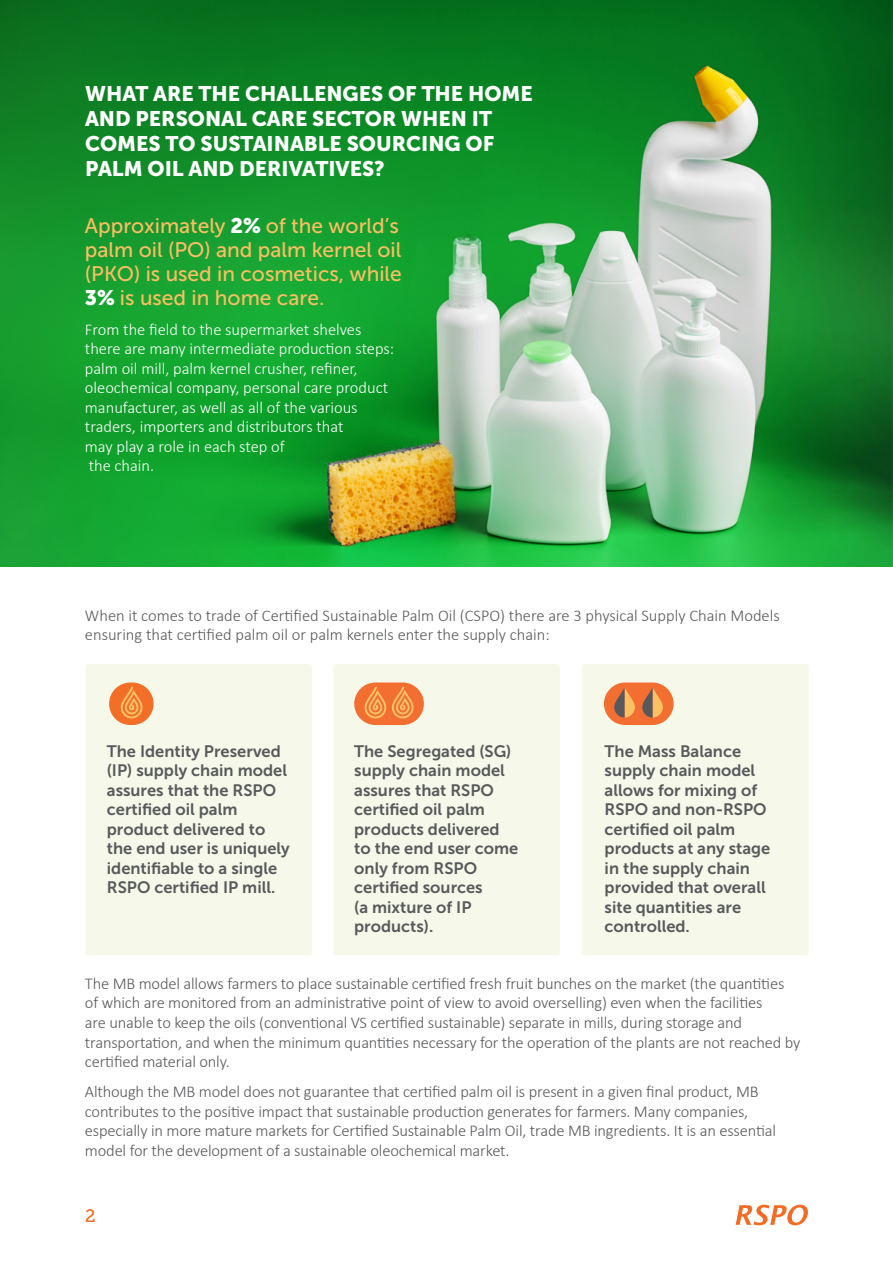
<style>
.page{position:relative;width:893px;height:1263px;background:#fff}
.page>*{position:absolute;margin:0;border:0;box-sizing:border-box;transform-origin:0 0}
.t1{font:21px/25.2px "Museo Sans 900";color:#fff}
.t2{font:21px/24px "Museo Sans 500";color:#fcbf62}
.t3{font:18px "Museo Slab 500";color:#f36b24}
.t4{font:300 16.5px/19.5px "Calibri";letter-spacing:-.01em;color:#58595b}
.t5{font:16.5px/19.5px "Museo Sans 700";color:#58595b}
.t6{font:300 16.5px/19.5px "Calibri";color:#fff}
.s1{font-family:"Museo Sans 900";color:#fff}
</style>
<div class="page">
<svg style="left:736px;top:1205px;width:72px;height:20px"></svg>
<img style="left:0;top:0;width:893px;height:567px">
<div style="left:86px;top:664px;width:226px;height:291px;background:#f6f9ea;border-radius:3px"></div>
<div style="left:333px;top:664px;width:227px;height:291px;background:#f6f9ea;border-radius:3px"></div>
<div style="left:582px;top:664px;width:227px;height:291px;background:#f6f9ea;border-radius:3px"></div>
<div style="left:109px;top:682px;width:45px;height:43px;background:#f36e27;border-radius:21px"></div>
<svg style="left:121px;top:686px;width:21px;height:32px"></svg>
<div style="left:354px;top:682px;width:70px;height:43px;background:#f36e31;border-radius:21px"></div>
<svg style="left:365px;top:686px;width:21px;height:32px"></svg>
<svg style="left:392px;top:686px;width:22px;height:32px"></svg>
<div style="left:604px;top:682px;width:70px;height:43px;background:#f36e31;border-radius:21px"></div>
<svg style="left:642px;top:687px;width:21px;height:31px"></svg>
<svg style="left:614px;top:687px;width:21px;height:31px"></svg>
<p class="t1" style="left:85px;top:81px;width:449px">WHAT ARE THE CHALLENGES OF THE HOME<br>AND PERSONAL CARE SECTOR WHEN IT<br>COMES TO SUSTAINABLE SOURCING OF<br>PALM OIL AND DERIVATIVES?</p>
<p class="t2" style="left:85px;top:213px;width:318px">Approximately <span class="s1">2%</span> of the world’s palm oil (PO) and palm kernel oil (PKO) is used in cosmetics, while<br><span class="s1">3%</span> is used in home care.</p>
<p class="t6" style="left:85px;top:319px;width:311px">From the field to the supermarket shelves there are many intermediate production steps: palm oil mill, palm kernel crusher, refiner, oleochemical company, personal care product manufacturer, as well as all of the various traders, importers and distributors that<br>may play a role in each step of<br>the chain.</p>
<p class="t4" style="left:85px;top:605px;width:696px">When it comes to trade of Certified Sustainable Palm Oil (CSPO) there are 3 physical Supply Chain Models ensuring that certified palm oil or palm kernels enter the supply chain:</p>
<p class="t5" style="left:107px;top:741px;width:184px">The Identity Preserved (IP) supply chain model assures that the RSPO certified oil palm product delivered to the end user is uniquely identifiable to a single<br>RSPO certified IP mill.</p>
<p class="t5" style="left:354px;top:741px;width:166px">The Segregated (SG) supply chain model assures that RSPO certified oil palm products delivered to the end user come only from RSPO certified sources<br>(a mixture of IP products).</p>
<p class="t5" style="left:605px;top:741px;width:167px">The Mass Balance supply chain model allows for mixing of<br>RSPO and non-RSPO certified oil palm products at any stage in the supply chain provided that overall site quantities are controlled.</p>
<p class="t4" style="left:85px;top:973px;width:717px">The MB model allows farmers to place sustainable certified fresh fruit bunches on the market (the quantities of which are monitored from an administrative point of view to avoid overselling) even when the facilities<br>are unable to keep the oils (conventional VS certified sustainable) separate in mills, during storage and transportation, and when the minimum quantities necessary for the operation of the plants are not reached by certified material only.</p>
<p class="t4" style="left:85px;top:1082px;width:693px">Although the MB model does not guarantee that certified palm oil is present in a given final product, MB contributes to the positive impact that sustainable production generates for farmers. Many companies, especially in more mature markets for Certified Sustainable Palm Oil, trade MB ingredients. It is an essential model for the development of a sustainable oleochemical market.</p>
<p class="t3" style="left:85px;top:1205px;width:12px">2</p>
</div>
